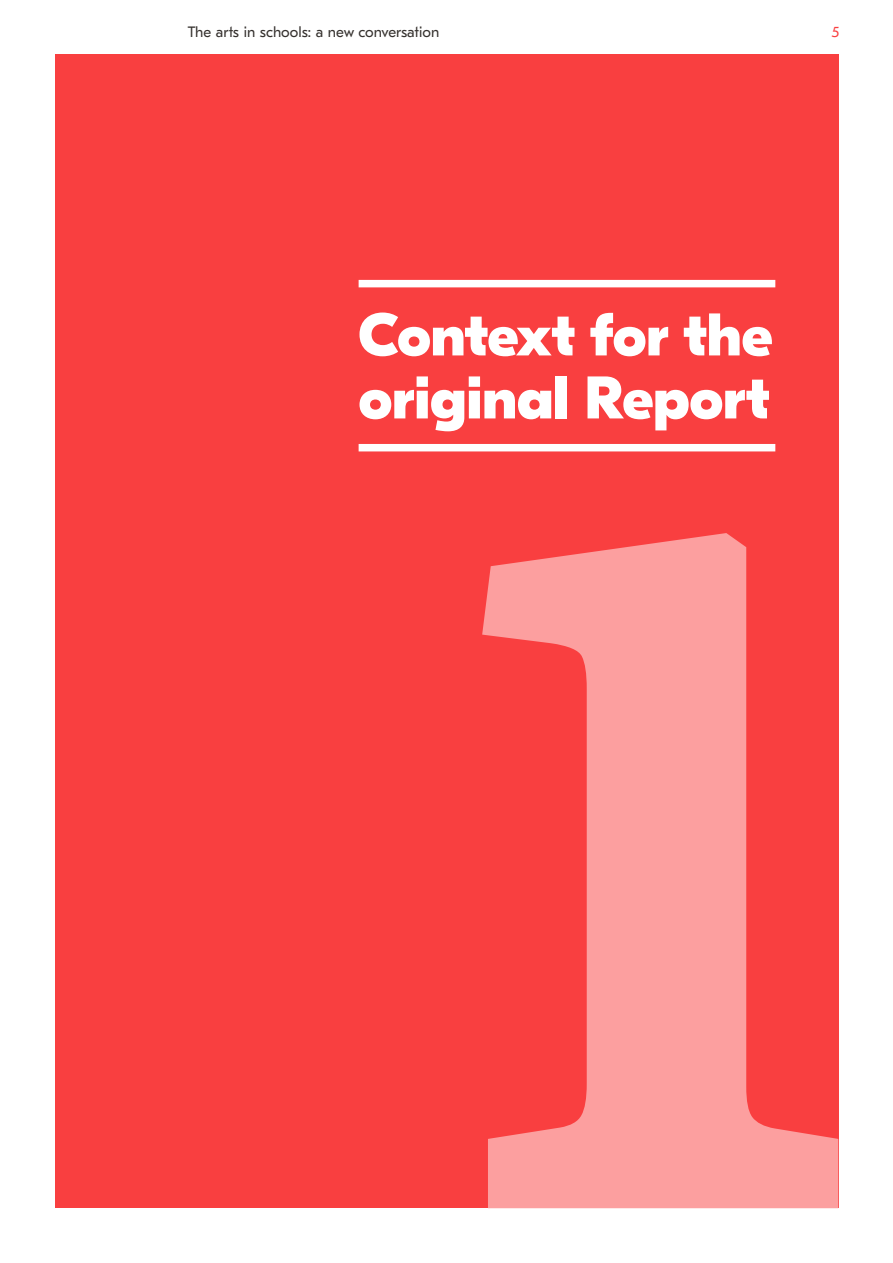
<style>
.page{position:relative;width:893px;height:1263px;background:#fff}
.page>*{position:absolute;margin:0;border:0;box-sizing:border-box;transform-origin:0 0}
.Main_title{font:949.65px "Literata";color:#fc9f9f}
.Divider_title{font:800 60px/63px "GT Eesti Display";color:#fff}
.t1{font:15px "GT Eesti Text";color:#35312e}
.t2{font:15px "GT Eesti Text";color:#f93f40}
</style>
<div class="page">
<div style="left:55px;top:55px;width:783px;height:1153px;background:#f93f40"></div>
<div style="left:359px;top:280px;width:416px;height:7px;background:#fff"></div>
<div style="left:359px;top:444px;width:416px;height:7px;background:#fff"></div>
<p class="t1" style="left:188px;top:23px;width:253px">The arts in schools: a new conversation</p>
<p class="t2" style="left:832px;top:23px;width:9px">5</p>
<p class="Divider_title" style="left:359px;top:304px;width:415px">Context for the original Report</p>
<p class="Main_title" style="left:461px;top:129px;width:395px">1</p>
</div>
